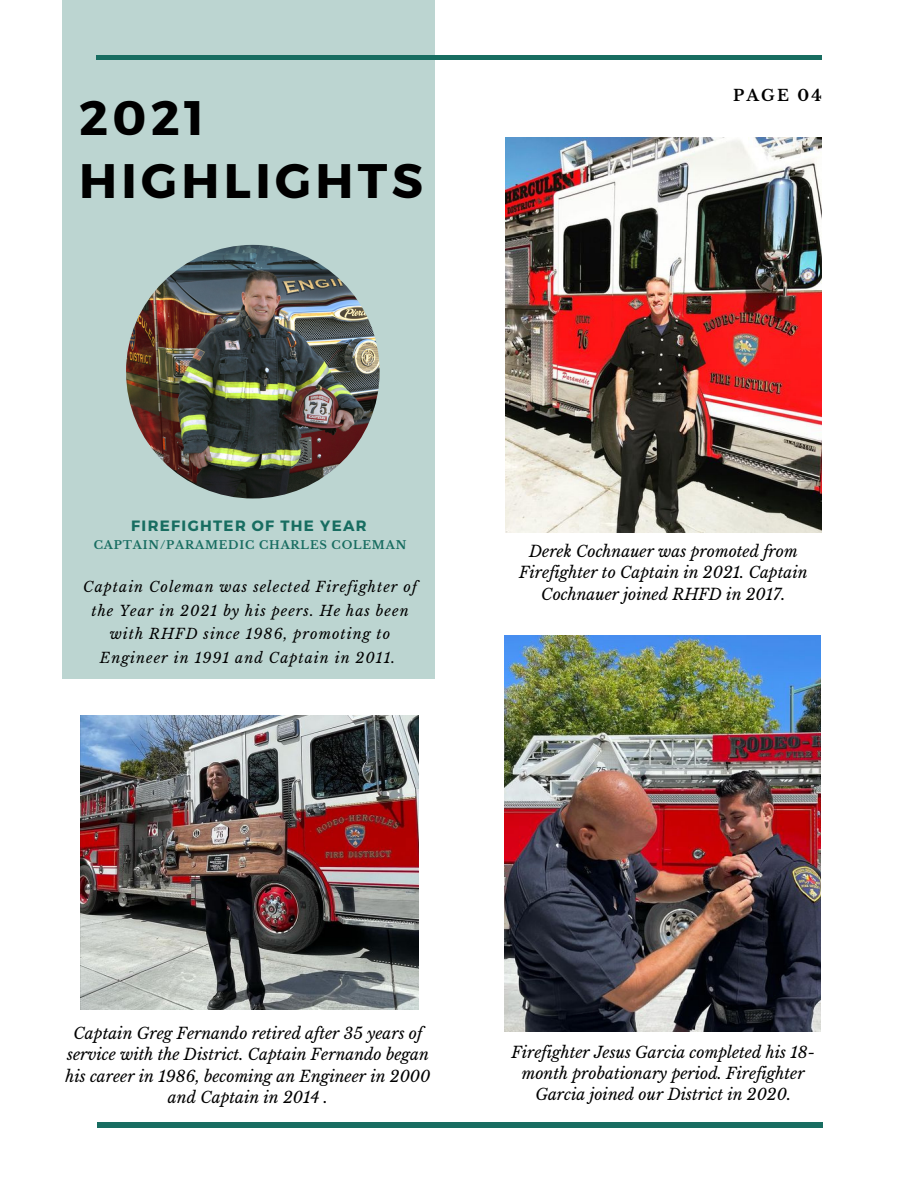
<style>
.page{position:relative;width:918px;height:1188px;background:#fff}
.page>*{position:absolute;margin:0;border:0;box-sizing:border-box;transform-origin:0 0}
.t1{font:700 48.45px/62.6px "Montserrat";letter-spacing:.09em;color:#000}
.t2{font:italic 15.6px/21.1px "Libre Baskerville";color:#000;text-align:center}
.t3{font:700 15.6px "Libre Baskerville";letter-spacing:.14em;color:#000}
.t4{font:700 15px "Montserrat";letter-spacing:.09em;color:#186d61}
.t5{font:italic 14.25px/23.7px "Libre Baskerville";letter-spacing:.07em;color:#000;text-align:center}
.t6{font:700 11.4px "Libre Baskerville";letter-spacing:.07em;color:#186d61}
</style>
<div class="page">
<hr style="left:97px;top:1123px;width:725px;height:4px;background:#186d61">
<div style="left:96px;top:55px;width:726px;height:5px;background:#186d61"></div>
<div style="left:62px;top:0;width:372px;height:679px;background:#bcd5d1"></div>
<img style="left:505px;top:137px;width:316px;height:395px">
<img style="left:505px;top:636px;width:316px;height:396px">
<img style="left:81px;top:716px;width:337px;height:294px">
<img style="left:126px;top:245px;width:254px;height:253px;border-radius:50%">
<h1 class="t1" style="left:79px;top:84px;width:345px">2021<br>HIGHLIGHTS</h1>
<p class="t3" style="left:733px;top:86px;width:90px">PAGE 04</p>
<p class="t4" style="left:131px;top:516px;width:237px">FIREFIGHTER OF THE YEAR</p>
<p class="t6" style="left:94px;top:538px;width:314px">CAPTAIN/PARAMEDIC CHARLES COLEMAN</p>
<p class="t5" style="left:83px;top:575px;width:335px">Captain Coleman was selected Firefighter of the Year in 2021 by his peers. He has been with RHFD since 1986, promoting to Engineer in 1991 and Captain in 2011.</p>
<p class="t2" style="left:519px;top:541px;width:290px">Derek Cochnauer was promoted from<br>Firefighter to Captain in 2021. Captain<br>Cochnauer joined RHFD in 2017.</p>
<p class="t2" style="left:65px;top:1023px;width:367px">Captain Greg Fernando retired after 35 years of service with the District. Captain Fernando began his career in 1986, becoming an Engineer in 2000 and Captain in 2014 .</p>
<p class="t2" style="left:511px;top:1042px;width:305px">Firefighter Jesus Garcia completed his 18- month probationary period. Firefighter<br>Garcia joined our District in 2020.</p>
</div>
